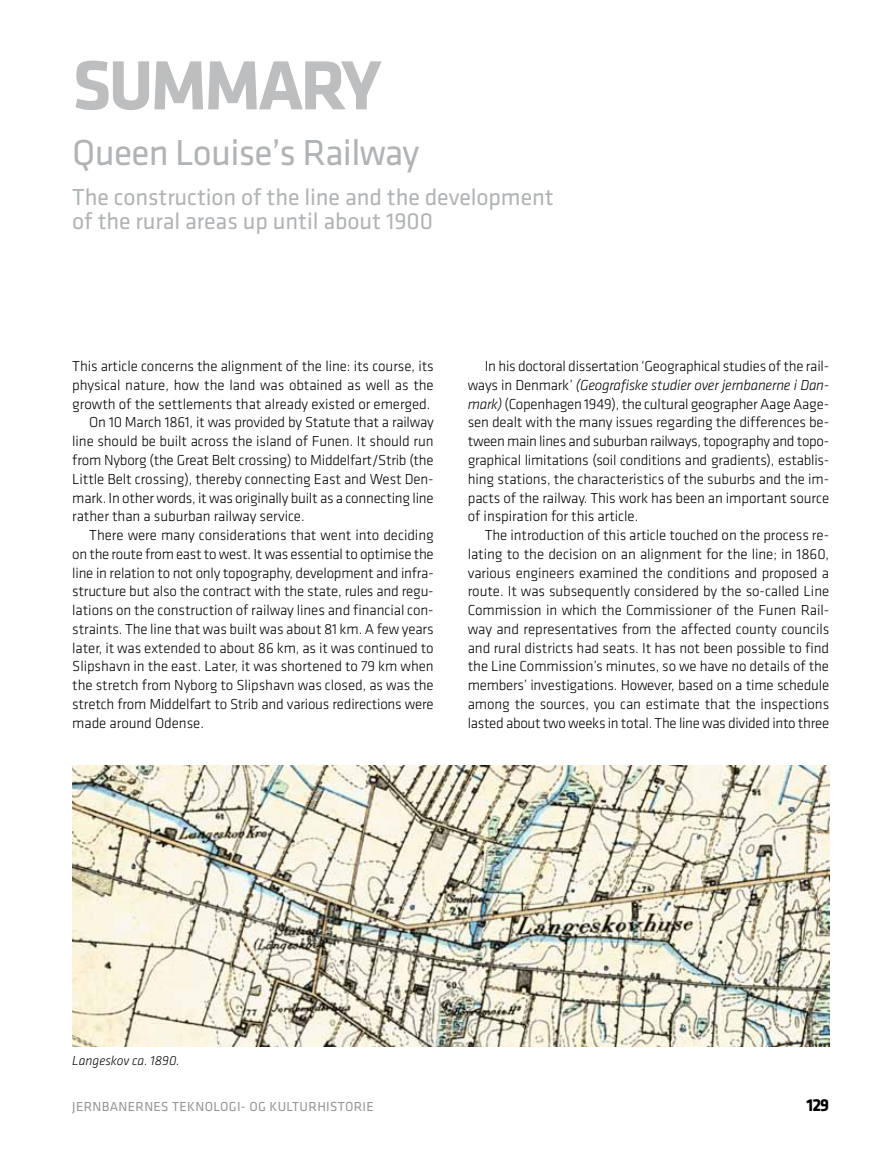
<style>
.page{position:relative;width:893px;height:1149px;background:#fff}
.page>*{position:absolute;margin:0;border:0;box-sizing:border-box;transform-origin:0 0}
.t1{font:700 72px "Klavika";letter-spacing:-.04em;color:#bcbec0}
.t2{font:37.5px "Klavika";letter-spacing:-.02em;color:#b1b4b6}
.t3{font:24px/24px "Klavika";letter-spacing:-.005em;color:#b1b4b6}
.t4{font:700 18px "Klavika";color:#000}
.t5{font:300 15px/18.8px "Klavika";letter-spacing:-.005em;color:#000;text-align:justify}
.t6{font:13.5px "Klavika";letter-spacing:.025em;color:#939598}
.t7{font:italic 300 13.5px "Klavika";color:#000}
.s1{font-style:italic}
</style>
<div class="page">
<img style="left:72px;top:765px;width:757px;height:281px">
<h1 class="t1" style="left:72px;top:33px;width:311px">SUMMARY</h1>
<h2 class="t2" style="left:72px;top:128px;width:349px">Queen Louise’s Railway</h2>
<h3 class="t3" style="left:72px;top:184px;width:483px">The construction of the line and the development of the rural areas up until about 1900</h3>
<p class="t5" style="left:72px;top:356px;width:363px">This article concerns the alignment of the line: its course, its</p>
<p class="t5" style="left:72px;top:375px;width:363px">physical nature, how the land was obtained as well as the</p>
<p class="t5" style="left:72px;top:394px;width:360px">growth of the settlements that already existed or emerged.</p>
<p class="t5" style="left:89px;top:413px;width:346px">On 10 March 1861, it was provided by Statute that a railway</p>
<p class="t5" style="left:72px;top:431px;width:363px">line should be built across the island of Funen. It should run</p>
<p class="t5" style="left:72px;top:450px;width:363px">from Nyborg (the Great Belt crossing) to Middelfart/Strib (the</p>
<p class="t5" style="left:72px;top:469px;width:363px">Little Belt crossing), thereby connecting East and West Den-</p>
<p class="t5" style="left:72px;top:488px;width:363px">mark. In other words, it was originally built as a connecting line</p>
<p class="t5" style="left:72px;top:506px;width:234px">rather than a suburban railway service.</p>
<p class="t5" style="left:89px;top:525px;width:346px">There were many considerations that went into deciding</p>
<p class="t5" style="left:72px;top:544px;width:363px">on the route from east to west. It was essential to optimise the</p>
<p class="t5" style="left:72px;top:563px;width:363px">line in relation to not only topography, development and infra-</p>
<p class="t5" style="left:72px;top:581px;width:363px">structure but also the contract with the state, rules and regu-</p>
<p class="t5" style="left:72px;top:600px;width:363px">lations on the construction of railway lines and financial con-</p>
<p class="t5" style="left:72px;top:619px;width:363px">straints. The line that was built was about 81 km. A few years</p>
<p class="t5" style="left:72px;top:638px;width:363px">later, it was extended to about 86 km, as it was continued to</p>
<p class="t5" style="left:72px;top:656px;width:363px">Slipshavn in the east. Later, it was shortened to 79 km when</p>
<p class="t5" style="left:72px;top:675px;width:363px">the stretch from Nyborg to Slipshavn was closed, as was the</p>
<p class="t5" style="left:72px;top:694px;width:363px">stretch from Middelfart to Strib and various redirections were</p>
<p class="t5" style="left:72px;top:713px;width:133px">made around Odense.</p>
<p class="t5" style="left:468px;top:356px;width:363px;text-indent:17px">In his doctoral dissertation ‘Geographical studies of the rail&shy;ways in Denmark’ <span class="s1">(Geografiske studier over jernbanerne i Dan&shy;mark)</span> (Copenhagen 1949), the cultural geographer Aage Aage&shy;sen dealt with the many issues regarding the differences be&shy;tween main lines and suburban railways, topography and topo&shy;graphical limitations (soil conditions and gradients), establis&shy;hing stations, the characteristics of the suburbs and the im&shy;pacts of the railway. This work has been an important source of inspiration for this article.</p>
<p class="t5" style="left:468px;top:525px;width:363px;text-indent:17px">The introduction of this article touched on the process re&shy;lating to the decision on an alignment for the line; in 1860, various engineers examined the conditions and proposed a route. It was subsequently considered by the so-called Line Commission in which the Commissioner of the Funen Rail&shy;way and representatives from the affected county councils and rural districts had seats. It has not been possible to find the Line Commission’s minutes, so we have no details of the members’ investigations. However, based on a time schedule among the sources, you can estimate that the inspections lasted about two weeks in total. The line was divided into three</p>
<p class="t7" style="left:72px;top:1052px;width:109px">Langeskov ca. 1890.</p>
<p class="t6" style="left:72px;top:1097px;width:303px">Jernbanernes teknologi- og kulturhistorie</p>
<p class="t4" style="left:806px;top:1092px;width:24px">129</p>
</div>
